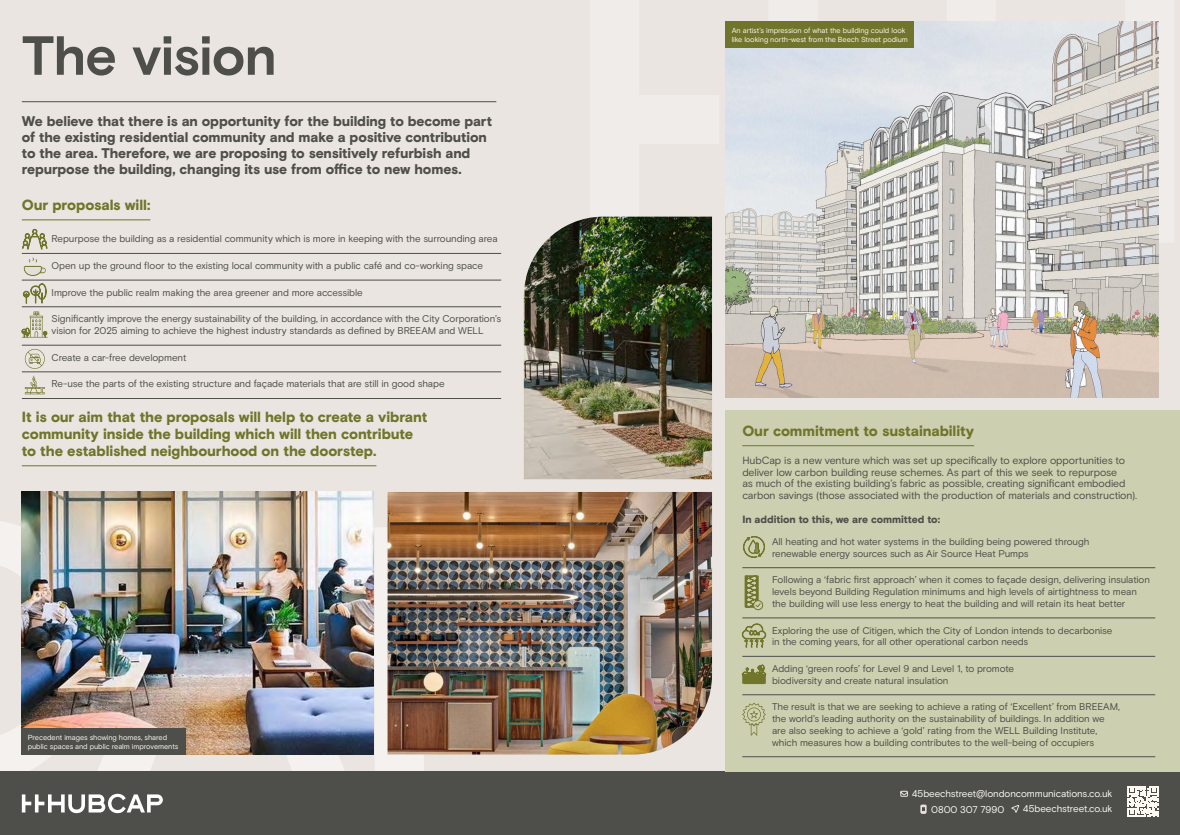
<style>
.page{position:relative;width:1180px;height:835px;background:#fff}
.page>*{position:absolute;margin:0;border:0;box-sizing:border-box;transform-origin:0 0}
.title{font:700 54.95px "Basis Grotesque Arabic Pro";letter-spacing:-.02em;color:#4e4e4a}
.subheading{font:900 14.7px/16.8px "Basis Grotesque Arabic Pro";letter-spacing:-.01em;color:#70752b}
.sub{font:900 14px/16.1px "Basis Grotesque Arabic Pro";letter-spacing:-.01em;color:#4e4e4a}
.body_copy{font:10.5px/11.5px "Basis Grotesque Pro";letter-spacing:-.01em;color:#4e4e4a}
.body_copy-2{font:900 10.5px "Basis Grotesque Arabic Pro";letter-spacing:-.005em;color:#4e4e4a}
.icon_copy_2{font:9.8px/11.8px "Basis Grotesque Pro";letter-spacing:-.01em;color:#4e4e4a}
.t1{font:9.8px/15.3px "Basis Grotesque Pro";letter-spacing:-.01em;color:#fbf9f2}
.body_copy-3{font:7.35px/8.8px "Basis Grotesque Pro";letter-spacing:-.01em;color:#fbf9f2}
</style>
<div class="page">
<div style="left:0;top:0;width:1180px;height:834px;background:#eae5e1"></div>
<svg style="left:0;top:518px;width:590px;height:253px"></svg>
<div style="left:0;top:771px;width:1180px;height:63px;background:#4e4e4a"></div>
<svg style="left:22px;top:793px;width:141px;height:20px"></svg>
<svg style="left:900px;top:790px;width:8px;height:6px"></svg>
<svg style="left:1011px;top:805px;width:8px;height:7px"></svg>
<svg style="left:921px;top:804px;width:5px;height:9px"></svg>
<svg style="left:1127px;top:786px;width:31px;height:30px"></svg>
<div style="left:725px;top:410px;width:455px;height:361px;background:#cdd0b0"></div>
<hr style="left:22px;top:220px;width:128px;height:1px;background:#70752b">
<hr style="left:22px;top:253px;width:479px;height:1px;background:#4e4e4a">
<hr style="left:22px;top:280px;width:479px;height:1px;background:#4e4e4a">
<hr style="left:22px;top:306px;width:479px;height:1px;background:#4e4e4a">
<hr style="left:22px;top:345px;width:479px;height:1px;background:#4e4e4a">
<hr style="left:22px;top:371px;width:479px;height:1px;background:#4e4e4a">
<hr style="left:22px;top:398px;width:479px;height:1px;background:#4e4e4a">
<hr style="left:22px;top:102px;width:474px;height:1px;background:#4e4e4a">
<hr style="left:22px;top:465px;width:354px;height:1px;background:#70752b">
<img style="left:725px;top:22px;width:433px;height:375px">
<div style="left:725px;top:22px;width:189px;height:26px;background:#70752b"></div>
<img style="left:387px;top:492px;width:325px;height:262px">
<img style="left:22px;top:492px;width:352px;height:262px">
<hr style="left:742px;top:445px;width:232px;height:1px;background:#70752b">
<hr style="left:742px;top:567px;width:413px;height:1px;background:#4e4e4a">
<hr style="left:742px;top:617px;width:413px;height:1px;background:#4e4e4a">
<hr style="left:742px;top:656px;width:413px;height:1px;background:#4e4e4a">
<hr style="left:742px;top:694px;width:413px;height:1px;background:#4e4e4a">
<hr style="left:742px;top:756px;width:413px;height:1px;background:#4e4e4a">
<div style="left:22px;top:728px;width:164px;height:26px;background:#4e4e4a"></div>
<svg style="left:23px;top:283px;width:23px;height:20px"></svg>
<svg style="left:22px;top:311px;width:26px;height:26px"></svg>
<svg style="left:25px;top:349px;width:20px;height:20px"></svg>
<svg style="left:25px;top:375px;width:20px;height:19px"></svg>
<svg style="left:22px;top:229px;width:25px;height:21px"></svg>
<svg style="left:24px;top:257px;width:22px;height:19px"></svg>
<svg style="left:742px;top:623px;width:24px;height:24px"></svg>
<svg style="left:742px;top:664px;width:24px;height:19px"></svg>
<div style="left:753px;top:600px;width:10px;height:10px;border:1px solid #70752b;border-radius:50%"></div>
<svg style="left:745px;top:575px;width:16px;height:32px"></svg>
<svg style="left:743px;top:536px;width:22px;height:21px"></svg>
<svg style="left:742px;top:702px;width:24px;height:33px"></svg>
<img style="left:524px;top:216px;width:188px;height:263px">
<p class="title" style="left:22px;top:23px;width:257px">The vision</p>
<p class="sub" style="left:22px;top:114px;width:472px">We believe that there is an opportunity for the building to become part of the existing residential community and make a positive contribution to the area. Therefore, we are proposing to sensitively refurbish and repurpose the building, changing its use from office to new homes.</p>
<p class="subheading" style="left:22px;top:197px;width:130px">Our proposals will:</p>
<p class="icon_copy_2" style="left:52px;top:233px;width:447px">Repurpose the building as a residential community which is more in keeping with the surrounding area</p>
<p class="icon_copy_2" style="left:52px;top:260px;width:433px">Open up the ground floor to the existing local community with a public café and co-working space</p>
<p class="icon_copy_2" style="left:52px;top:286px;width:313px">Improve the public realm making the area greener and more accessible</p>
<p class="icon_copy_2" style="left:52px;top:313px;width:451px">Significantly improve the energy sustainability of the building, in accordance with the City Corporation’s vision for 2025 aiming to achieve the highest industry standards as defined by BREEAM and WELL</p>
<p class="icon_copy_2" style="left:52px;top:351px;width:136px">Create a car-free development</p>
<p class="icon_copy_2" style="left:52px;top:378px;width:394px">Re-use the parts of the existing structure and façade materials that are still in good shape</p>
<p class="subheading" style="left:22px;top:410px;width:407px">It is our aim that the proposals will help to create a vibrant community inside the building which will then contribute to the established neighbourhood on the doorstep.</p>
<p class="body_copy-3" style="left:28px;top:732px;width:152px">Precedent images showing homes, shared public spaces and public realm improvements</p>
<p class="body_copy-3" style="left:731px;top:26px;width:178px">An artist’s impression of what the building could look like looking north-west from the Beech Street podium</p>
<p class="subheading" style="left:742px;top:423px;width:233px">Our commitment to sustainability</p>
<p class="body_copy" style="left:742px;top:454px;width:396px">HubCap is a new venture which was set up specifically to explore opportunities to deliver low carbon building reuse schemes. As part of this we seek to repurpose<br>as much of the existing building’s fabric as possible, creating significant embodied carbon savings (those associated with the production of materials and construction).</p>
<p class="body_copy-2" style="left:742px;top:513px;width:199px">In addition to this, we are committed to:</p>
<p class="icon_copy_2" style="left:772px;top:535px;width:319px">All heating and hot water systems in the building being powered through renewable energy sources such as Air Source Heat Pumps</p>
<p class="icon_copy_2" style="left:772px;top:574px;width:379px">Following a ‘fabric first approach’ when it comes to façade design, delivering insulation levels beyond Building Regulation minimums and high levels of airtightness to mean the building will use less energy to heat the building and will retain its heat better</p>
<p class="icon_copy_2" style="left:772px;top:624px;width:342px">Exploring the use of Citigen, which the City of London intends to decarbonise in the coming years, for all other operational carbon needs</p>
<p class="icon_copy_2" style="left:772px;top:662px;width:243px">Adding ‘green roofs’ for Level 9 and Level 1, to promote biodiversity and create natural insulation</p>
<p class="icon_copy_2" style="left:772px;top:701px;width:349px">The result is that we are seeking to achieve a rating of ‘Excellent’ from BREEAM, the world’s leading authority on the sustainability of buildings. In addition we are also seeking to achieve a ‘gold’ rating from the WELL Building Institute, which measures how a building contributes to the well-being of occupiers</p>
<p class="t1" style="left:931px;top:786px;width:183px;text-indent:-19px">45beechstreet@londoncommunications.co.uk<br>0800 307 7990</p>
<p class="t1" style="left:1023px;top:801px;width:91px">45beechstreet.co.uk</p>
</div>
